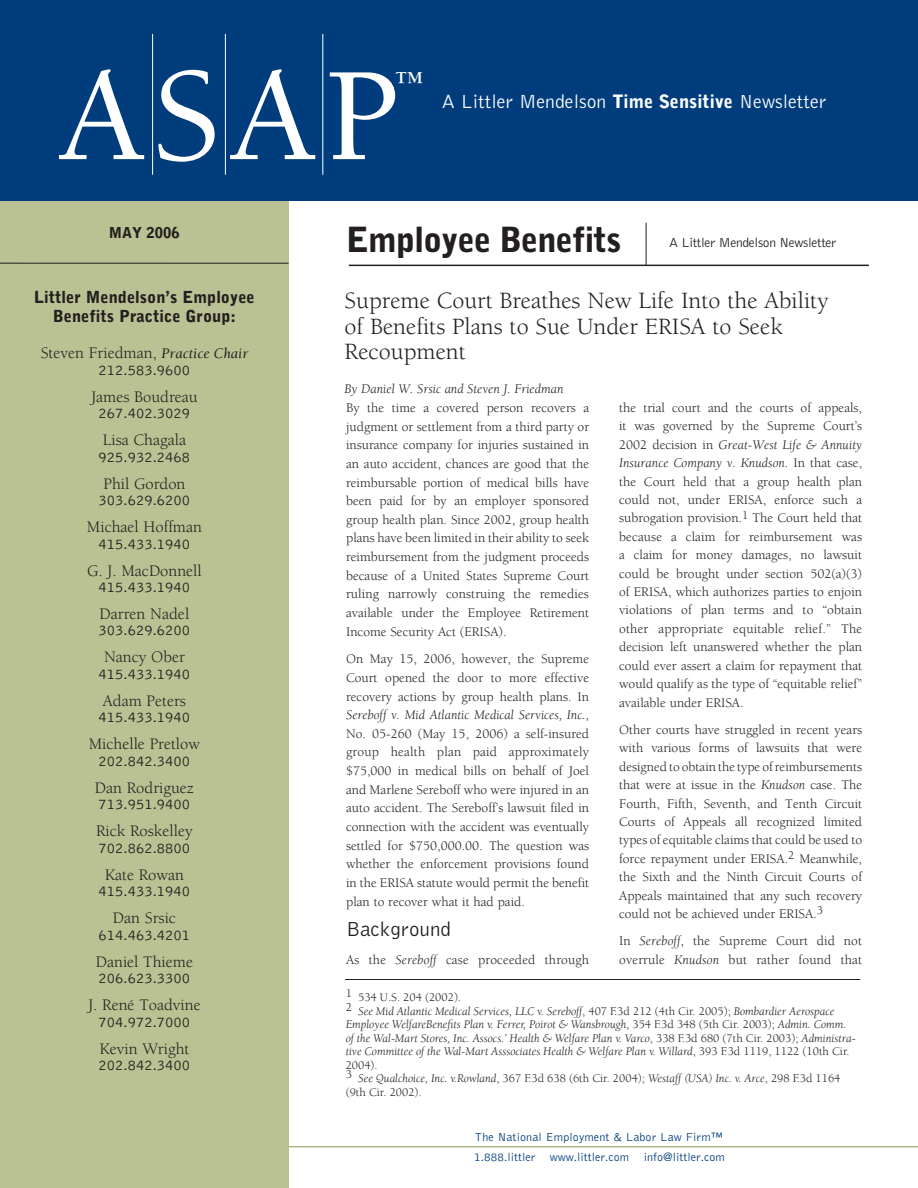
<style>
.page{position:relative;width:918px;height:1188px;background:#fff}
.page>*{position:absolute;margin:0;border:0;box-sizing:border-box;transform-origin:0 0}
.t1{font:500 136.5px "Berkeley";color:#fff}
.t2{font:900 34.5px "Bell Gothic";letter-spacing:-.025em;color:#231f20}
.t3{font:500 29.85px "Berkeley";color:#fff}
.headline{font:24px/25.5px "Berkeley";color:#231f20}
.body_copy{font:300 21px "Bell Gothic";color:#231f20}
.t4{font:300 19.65px "Bell Gothic";color:#fff}
.attorney_name{font:16.5px "Berkeley";color:#231f20}
.body_copy-2{font:900 16.5px/19.5px "Bell Gothic";color:#231f20;text-align:center}
.credit_line{font:16.5px "Berkeley";color:#231f20}
.attorney_info{font:300 15px "Bell Gothic";color:#231f20}
.t5{font:900 15px "Bell Gothic";color:#231f20}
.body_copy-3{font:13.5px/18.5px "Berkeley";color:#231f20;text-align:justify}
.credit_line-2{font:italic 13.5px "Berkeley";color:#231f20}
.t6{font:300 13.5px "Bell Gothic";letter-spacing:-.025em;color:#231f20}
.t7{font:italic 12px/13.5px "Berkeley";color:#231f20}
.t8{font:12px/13.5px "Berkeley";color:#231f20}
.t9{font:300 12px "Bell Gothic";color:#013d7d}
.s1{font-weight:900;font-size:18.3px}
.s2{font-style:italic;font-size:15px}
.s3{font-style:italic}
.s4{font-style:normal}
</style>
<div class="page">
<hr style="left:281px;top:1146px;width:637px;height:1px;background:#abb47c">
<div style="left:0;top:200px;width:289px;height:988px;background:#bac192"></div>
<div style="left:0;top:0;width:918px;height:200px;background:#013d7d"></div>
<hr style="left:322px;top:34px;width:1px;height:141px;background:#fff">
<hr style="left:225px;top:34px;width:1px;height:141px;background:#fff">
<hr style="left:152px;top:34px;width:1px;height:141px;background:#fff">
<hr style="left:349px;top:265px;width:520px;height:1px;background:#231f20">
<hr style="left:646px;top:223px;width:1px;height:42px;background:#231f20">
<hr style="left:0;top:263px;width:289px;height:1px;background:#231f20">
<hr style="left:345px;top:979px;width:515px;height:1px;background:#231f20">
<p class="t1" style="left:58px;top:44px;width:344px">ASAP</p>
<p class="t3" style="left:396px;top:66px;width:31px">™</p>
<p class="t4" style="left:442px;top:91px;width:386px">A Littler Mendelson <span class="s1">Time Sensitive</span> Newsletter</p>
<p class="t5" style="left:109px;top:224px;width:73px">m ay 2006</p>
<p class="body_copy-2" style="left:34px;top:287px;width:222px">Littler Mendelson’s Employee<br>Benefits Practice Group:</p>
<p class="attorney_name" style="left:41px;top:344px;width:209px">Steven Friedman, <span class="s2">Practice Chair</span></p>
<p class="attorney_info" style="left:99px;top:362px;width:93px">212.583.9600</p>
<p class="attorney_name" style="left:91px;top:388px;width:108px">James Boudreau</p>
<p class="attorney_info" style="left:99px;top:405px;width:93px">267.402.3029</p>
<p class="attorney_name" style="left:103px;top:431px;width:85px">Lisa Chagala</p>
<p class="attorney_info" style="left:99px;top:449px;width:93px">925.932.2468</p>
<p class="attorney_name" style="left:103px;top:475px;width:84px">Phil Gordon</p>
<p class="attorney_info" style="left:99px;top:492px;width:93px">303.629.6200</p>
<p class="attorney_name" style="left:87px;top:518px;width:117px">Michael Hoffman</p>
<p class="attorney_info" style="left:99px;top:536px;width:93px">415.433.1940</p>
<p class="attorney_name" style="left:87px;top:562px;width:116px">G. J. MacDonnell</p>
<p class="attorney_info" style="left:99px;top:579px;width:93px">415.433.1940</p>
<p class="attorney_name" style="left:100px;top:605px;width:91px">Darren Nadel</p>
<p class="attorney_info" style="left:99px;top:623px;width:93px">303.629.6200</p>
<p class="attorney_name" style="left:104px;top:649px;width:82px">Nancy Ober</p>
<p class="attorney_info" style="left:99px;top:666px;width:93px">415.433.1940</p>
<p class="attorney_name" style="left:103px;top:692px;width:85px">Adam Peters</p>
<p class="attorney_info" style="left:99px;top:709px;width:93px">415.433.1940</p>
<p class="attorney_name" style="left:89px;top:736px;width:113px">Michelle Pretlow</p>
<p class="attorney_info" style="left:99px;top:753px;width:93px">202.842.3400</p>
<p class="attorney_name" style="left:95px;top:779px;width:101px">Dan Rodriguez</p>
<p class="attorney_info" style="left:99px;top:796px;width:93px">713.951.9400</p>
<p class="attorney_name" style="left:96px;top:822px;width:98px">Rick Roskelley</p>
<p class="attorney_info" style="left:99px;top:840px;width:93px">702.862.8800</p>
<p class="attorney_name" style="left:105px;top:866px;width:81px">Kate Rowan</p>
<p class="attorney_info" style="left:99px;top:883px;width:93px">415.433.1940</p>
<p class="attorney_name" style="left:113px;top:909px;width:65px">Dan Srsic</p>
<p class="attorney_info" style="left:99px;top:927px;width:93px">614.463.4201</p>
<p class="attorney_name" style="left:96px;top:953px;width:99px">Daniel Thieme</p>
<p class="attorney_info" style="left:99px;top:970px;width:93px">206.623.3300</p>
<p class="credit_line" style="left:88px;top:996px;width:114px">J. René Toadvine</p>
<p class="attorney_info" style="left:99px;top:1014px;width:93px">704.972.7000</p>
<p class="attorney_name" style="left:99px;top:1040px;width:91px">Kevin Wright</p>
<p class="attorney_info" style="left:99px;top:1057px;width:93px">202.842.3400</p>
<p class="t2" style="left:346px;top:220px;width:277px">Employee Benefits</p>
<p class="t6" style="left:669px;top:235px;width:169px">A Littler Mendelson Newsletter</p>
<p class="headline" style="left:345px;top:288px;width:485px">Supreme Court Breathes New Life Into the Ability of Benefits Plans to Sue Under ERISA to Seek<br>Recoupment</p>
<p class="credit_line-2" style="left:345px;top:382px;width:221px">By Daniel W. Srsic and Steven J. Friedman</p>
<p class="body_copy-3" style="left:346px;top:399px;width:245px">By the time a covered person recovers a judgment or settlement from a third party or insurance company for injuries sustained in an auto accident, chances are good that the reimbursable portion of medical bills have been paid for by an employer sponsored group health plan. Since 2002, group health plans have been limited in their ability to seek reimbursement from the judgment proceeds because of a United States Supreme Court ruling narrowly construing the remedies available under the Employee Retirement Income Security Act (ERISA).</p>
<p class="body_copy-3" style="left:346px;top:650px;width:245px">On May 15, 2006, however, the Supreme Court opened the door to more effective recovery actions by group health plans. In <span class="s3">Sereboff v. Mid Atlantic Medical Services, Inc.</span>, No. 05-260 (May 15, 2006) a self-insured group health plan paid approximately $75,000 in medical bills on behalf of Joel and Marlene Sereboff who were injured in an auto accident. The Sereboff’s lawsuit filed in connection with the accident was eventually settled for $750,000.00. The question was whether the enforcement provisions found in the ERISA statute would permit the benefit plan to recover what it had paid.</p>
<p class="body_copy" style="left:346px;top:918px;width:107px">Background</p>
<p class="body_copy-3" style="left:346px;top:951px;width:245px">As the <span class="s3">Sereboff</span> case proceeded through</p>
<p class="body_copy-3" style="left:619px;top:399px;width:245px">the trial court and the courts of appeals, it was governed by the Supreme Court’s 2002 decision in <span class="s3">Great-West Life &amp; Annuity Insurance Company v. Knudson</span>. In that case, the Court held that a group health plan could not, under ERISA, enforce such a subrogation provision.<sup>1</sup> The Court held that because a claim for reimbursement was a claim for money damages, no lawsuit could be brought under section 502(a)(3) of ERISA, which authorizes parties to enjoin violations of plan terms and to “obtain other appropriate equitable relief.” The decision left unanswered whether the plan could ever assert a claim for repayment that would qualify as the type of “equitable relief” available under ERISA.</p>
<p class="body_copy-3" style="left:619px;top:721px;width:245px">Other courts have struggled in recent years with various forms of lawsuits that were designed to obtain the type of reimbursements that were at issue in the <span class="s3">Knudson</span> case. The Fourth, Fifth, Seventh, and Tenth Circuit Courts of Appeals all recognized limited types of equitable claims that could be used to force repayment under ERISA.<sup>2</sup> Meanwhile, the Sixth and the Ninth Circuit Courts of Appeals maintained that any such recovery could not be achieved under ERISA.<sup>3</sup></p>
<p class="body_copy-3" style="left:619px;top:932px;width:245px">In <span class="s3">Sereboff</span>, the Supreme Court did not overrule <span class="s3">Knudson</span> but rather found that</p>
<p class="t8" style="left:346px;top:991px;width:117px">1 534 U.S. 204 (2002).</p>
<p class="t7" style="left:346px;top:1005px;width:512px"><sup>2</sup> See Mid Atlantic Medical Services, LLC v. Sereboff<span class="s4">, 407 F.3d 212 (4th Cir. 2005);</span> Bombardier Aerospace Employee WelfareBenefits Plan v. Ferrer, Poirot &amp; Wansbrough<span class="s4">, 354 F.3d 348 (5th Cir. 2003);</span> Admin. Comm. of the Wal-Mart Stores, Inc. Assocs.’ Health &amp; Welfare Plan v. Varco<span class="s4">, 338 F.3d 680 (7th Cir. 2003);</span> Administra&shy;tive Committee of the Wal-Mart Asssociates Health &amp; Welfare Plan v. Willard<span class="s4">, 393 F.3d 1119, 1122 (10th Cir.<br>2004).</span></p>
<p class="t8" style="left:346px;top:1072px;width:496px">3 <span class="s3">See Qualchoice, Inc. v.Rowland</span>, 367 F.3d 638 (6th Cir. 2004); <span class="s3">Westaff (USA) Inc. v. Arce</span>, 298 F.3d 1164 (9th Cir. 2002).</p>
<p class="t9" style="left:475px;top:1131px;width:249px">The National Employment &amp; Labor Law Firm™</p>
<p class="t9" style="left:474px;top:1150px;width:252px">1.888.littler www.littler.com info@littler.com</p>
</div>
